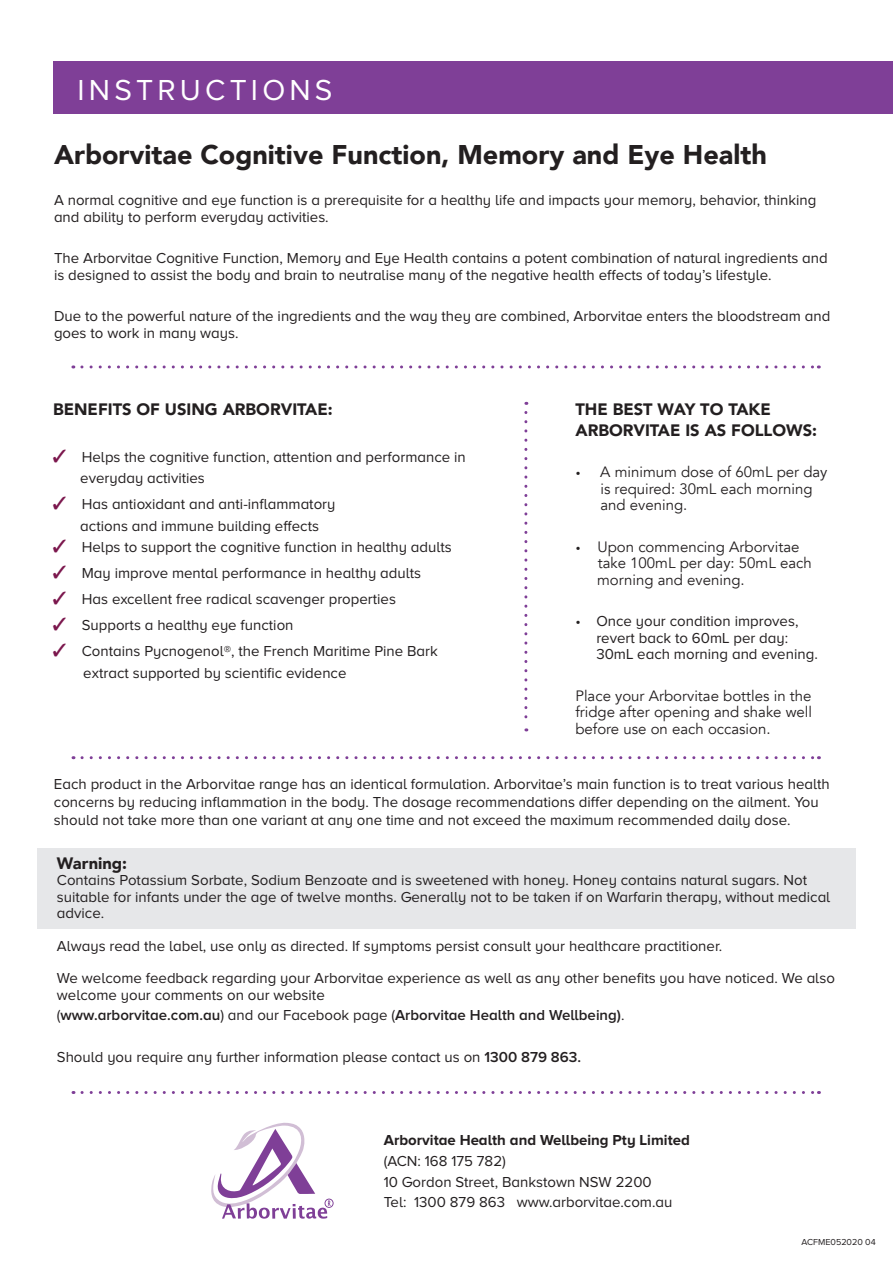
<style>
.page{position:relative;width:893px;height:1263px;background:#fff}
.page>*{position:absolute;margin:0;border:0;box-sizing:border-box;transform-origin:0 0}
.t1{font:30px "Proxima Nova A";letter-spacing:.14em;color:#fff}
.t2{font:900 27px "Avenir";color:#231f20}
.t3{font:900 16.5px/21px "Avenir";color:#231f20}
.t4{font:15px/16.5px "Proxima Nova A";color:#231f20}
.t5{font:15px/16.5px "Avenir";color:#231f20}
.t6{font:700 15px "Proxima Nova A";color:#231f20}
.t7{font:9px "Proxima Nova A";color:#231f20}
.s1{color:#7b174d}
.s2{font-family:"Proxima Nova A"}
.s3{font-family:"Avenir"}
.s4{font-weight:600}
</style>
<div class="page">
<div style="left:37px;top:848px;width:819px;height:80px;background:#e6e7e9"></div>
<div style="left:54px;top:61px;width:839px;height:52px;background:#7f3f97"></div>
<svg style="left:82px;top:1091px;width:737px;height:3px"></svg>
<svg style="left:82px;top:756px;width:737px;height:3px"></svg>
<svg style="left:82px;top:365px;width:737px;height:3px"></svg>
<svg style="left:524px;top:412px;width:3px;height:319px"></svg>
<svg style="left:211px;top:1122px;width:123px;height:97px"></svg>
<h1 class="t1" style="left:78px;top:73px;width:256px">INSTRUCTIONS</h1>
<h2 class="t2" style="left:54px;top:131px;width:714px">Arborvitae Cognitive Function, Memory and Eye Health</h2>
<p class="t4" style="left:54px;top:192px;width:764px">A normal cognitive and eye function is a prerequisite for a healthy life and impacts your memory, behavior, thinking and ability to perform everyday activities.</p>
<p class="t4" style="left:54px;top:250px;width:775px">The Arborvitae Cognitive Function, Memory and Eye Health contains a potent combination of natural ingredients and is designed to assist the body and brain to neutralise many of the negative health effects of today’s lifestyle.</p>
<p class="t4" style="left:54px;top:308px;width:778px">Due to the powerful nature of the ingredients and the way they are combined, Arborvitae enters the bloodstream and goes to work in many ways.</p>
<p class="t3" style="left:53px;top:398px;width:281px">BENEFITS OF USING ARBORVITAE:</p>
<p class="t4" style="left:80px;top:446px;width:387px;line-height:21.8px;text-indent:-27px"><span class="s1">✓</span> Helps the cognitive function, attention and performance in everyday activities</p>
<p class="t4" style="left:80px;top:493px;width:257px;line-height:21.8px;text-indent:-27px"><span class="s1">✓</span> Has antioxidant and anti-inflammatory actions and immune building effects</p>
<p class="t4" style="left:53px;top:538px;width:400px"><span class="s1">✓</span> Helps to support the cognitive function in healthy adults</p>
<p class="t4" style="left:53px;top:564px;width:369px"><span class="s1">✓</span> May improve mental performance in healthy adults</p>
<p class="t4" style="left:53px;top:590px;width:344px"><span class="s1">✓</span> Has excellent free radical scavenger properties</p>
<p class="t4" style="left:53px;top:616px;width:242px"><span class="s1">✓</span> Supports a healthy eye function</p>
<p class="t4" style="left:83px;top:640px;width:356px;line-height:21.8px;text-indent:-30px"><span class="s1">✓</span> Contains Pycnogenol®, the French Maritime Pine Bark extract supported by scientific evidence</p>
<p class="t3" style="left:575px;top:398px;width:243px">THE BEST WAY TO TAKE<br>ARBORVITAE IS AS FOLLOWS:</p>
<p class="t5" style="left:600px;top:464px;width:229px;text-indent:-25px"><span class="s2">•</span> A minimum dose of 60mL per day is required: 30mL each morning and evening.</p>
<p class="t5" style="left:597px;top:539px;width:216px;text-indent:-22px"><span class="s2">•</span> Upon commencing Arborvitae take 100mL per day: 50mL each morning and evening.</p>
<p class="t4" style="left:596px;top:613px;width:224px;text-indent:-21px">• Once your condition improves, revert back to 60mL per day:<br>30mL each morning and evening<span class="s3">.</span></p>
<p class="t5" style="left:575px;top:688px;width:238px;text-align:justify">Place your Arborvitae bottles in the fridge after opening and shake well before use on each occasion.</p>
<p class="t4" style="left:54px;top:774px;width:777px;line-height:18px">Each product in the Arborvitae range has an identical formulation. Arborvitae’s main function is to treat various health concerns by reducing inflammation in the body. The dosage recommendations differ depending on the ailment. You should not take more than one variant at any one time and not exceed the maximum recommended daily dose.</p>
<p class="t3" style="left:57px;top:852px;width:72px">Warning:</p>
<p class="t4" style="left:57px;top:872px;width:775px">Contains Potassium Sorbate, Sodium Benzoate and is sweetened with honey. Honey contains natural sugars. Not suitable for infants under the age of twelve months. Generally not to be taken if on Warfarin therapy, without medical advice.</p>
<p class="t4" style="left:57px;top:929px;width:779px;line-height:32.5px">Always read the label, use only as directed. If symptoms persist consult your healthcare practitioner.<br>We welcome feedback regarding your Arborvitae experience as well as any other benefits you have noticed. We also</p>
<p class="t4" style="left:57px;top:984px;width:569px;line-height:20.7px">welcome your comments on our website<br>(<span class="s4">www.arborvitae.com.au</span>) and our Facebook page (<span class="s4">Arborvitae Health and Wellbeing)</span>.</p>
<p class="t4" style="left:57px;top:1048px;width:526px">Should you require any further information please contact us on <span class="s4">1300 879 863.</span></p>
<p class="t6" style="left:384px;top:1132px;width:308px">Arborvitae Health and Wellbeing Pty Limited</p>
<p class="t4" style="left:384px;top:1150px;width:290px;line-height:20.7px">(ACN: 168 175 782)<br>10 Gordon Street, Bankstown NSW 2200<br>Tel: 1300 879 863 www.arborvitae.com.au</p>
<p class="t7" style="left:801px;top:1237px;width:76px">ACFME052020 04</p>
</div>
